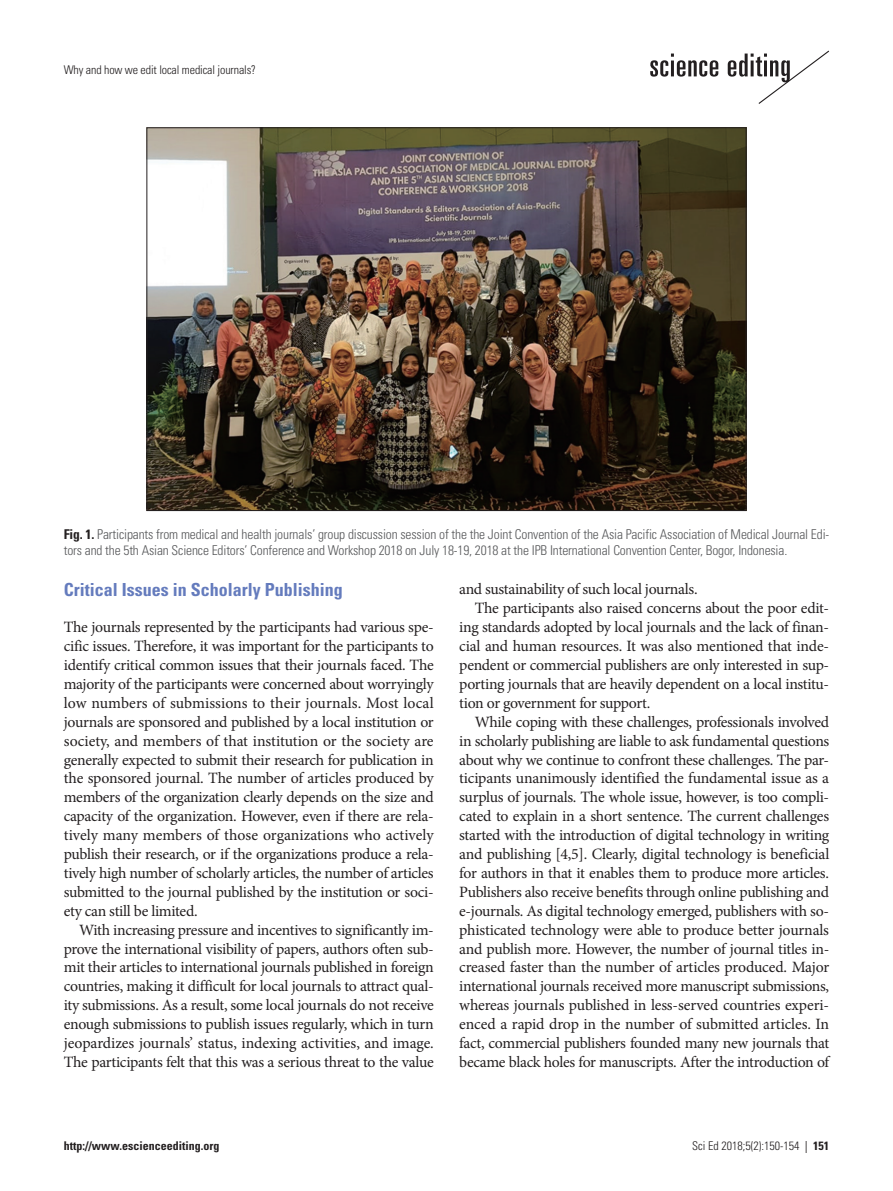
<style>
.page{position:relative;width:893px;height:1191px;background:#fff}
.page>*{position:absolute;margin:0;border:0;box-sizing:border-box;transform-origin:0 0}
.t1{font:700 condensed 18px "Univers LT Std";color:#647bbd}
.t2{font:15.75px/18.9px "Minion Pro";letter-spacing:-.02em;color:#231f20;text-align:justify}
.t3{font:300 condensed 13.5px/16.2px "Univers LT Std";letter-spacing:-.01em;color:#57585a}
.t4{font:300 condensed 12px "Univers LT Std";letter-spacing:-.01em;color:#231f20}
.t5{font:700 condensed 12px "Univers LT Std";color:#231f20}
.s1{font-weight:700;color:#231f20}
.s2{font-weight:400}
.s3{font-weight:700}
</style>
<div class="page">
<svg style="left:650px;top:50px;width:179px;height:54px"></svg>
<img style="left:149px;top:130px;width:595px;height:379px">
<p class="t4" style="left:64px;top:62px;width:194px">Why and how we edit local medical journals?</p>
<p class="t3" style="left:64px;top:526px;width:767px"><span class="s1">Fig. 1.</span> Participants from medical and health journals’ group discussion session of the the Joint Convention of the Asia Pacific Association of Medical Journal Edi&shy;tors and the 5th Asian Science Editors’ Conference and Workshop 2018 on July 18-19, 2018 at the IPB International Convention Center, Bogor, Indonesia.</p>
<p class="t1" style="left:64px;top:579px;width:280px">Critical Issues in Scholarly Publishing</p>
<p class="t2" style="left:64px;top:618px;width:371px">The journals represented by the participants had various spe&shy;cific issues. Therefore, it was important for the participants to identify critical common issues that their journals faced. The majority of the participants were concerned about worryingly low numbers of submissions to their journals. Most local journals are sponsored and published by a local institution or society, and members of that institution or the society are generally expected to submit their research for publication in the sponsored journal. The number of articles produced by members of the organization clearly depends on the size and capacity of the organization. However, even if there are rela&shy;tively many members of those organizations who actively publish their research, or if the organizations produce a rela&shy;tively high number of scholarly articles, the number of articles submitted to the journal published by the institution or soci&shy;ety can still be limited.</p>
<p class="t2" style="left:64px;top:920px;width:372px;text-indent:15px">With increasing pressure and incentives to significantly im&shy;prove the international visibility of papers, authors often sub&shy;mit their articles to international journals published in foreign countries, making it difficult for local journals to attract qual&shy;ity submissions. As a result, some local journals do not receive enough submissions to publish issues regularly, which in turn jeopardizes journals’ status, indexing activities, and image.<br>The participants felt that this was a serious threat to the value</p>
<p class="t2" style="left:459px;top:580px;width:240px">and sustainability of such local journals.</p>
<p class="t2" style="left:475px;top:599px;width:356px">The participants also raised concerns about the poor edit-</p>
<p class="t2" style="left:459px;top:618px;width:371px">ing standards adopted by local journals and the lack of finan-</p>
<p class="t2" style="left:459px;top:636px;width:371px">cial and human resources. It was also mentioned that inde-</p>
<p class="t2" style="left:459px;top:655px;width:371px">pendent or commercial publishers are only interested in sup-</p>
<p class="t2" style="left:459px;top:674px;width:371px">porting journals that are heavily dependent on a local institu-</p>
<p class="t2" style="left:459px;top:693px;width:192px">tion or government for support.</p>
<p class="t2" style="left:475px;top:712px;width:356px">While coping with these challenges, professionals involved</p>
<p class="t2" style="left:459px;top:731px;width:372px">in scholarly publishing are liable to ask fundamental questions</p>
<p class="t2" style="left:459px;top:750px;width:371px">about why we continue to confront these challenges. The par-</p>
<p class="t2" style="left:459px;top:769px;width:371px">ticipants unanimously identified the fundamental issue as a</p>
<p class="t2" style="left:459px;top:788px;width:371px">surplus of journals. The whole issue, however, is too compli-</p>
<p class="t2" style="left:459px;top:807px;width:371px">cated to explain in a short sentence. The current challenges</p>
<p class="t2" style="left:459px;top:825px;width:371px">started with the introduction of digital technology in writing</p>
<p class="t2" style="left:459px;top:844px;width:372px">and publishing [4,5]. Clearly, digital technology is beneficial</p>
<p class="t2" style="left:459px;top:863px;width:371px">for authors in that it enables them to produce more articles.</p>
<p class="t2" style="left:459px;top:882px;width:371px">Publishers also receive benefits through online publishing and</p>
<p class="t2" style="left:459px;top:901px;width:371px">e-journals. As digital technology emerged, publishers with so-</p>
<p class="t2" style="left:459px;top:920px;width:371px">phisticated technology were able to produce better journals</p>
<p class="t2" style="left:459px;top:939px;width:372px">and publish more. However, the number of journal titles in-</p>
<p class="t2" style="left:459px;top:958px;width:372px">creased faster than the number of articles produced. Major</p>
<p class="t2" style="left:459px;top:977px;width:371px">international journals received more manuscript submissions,</p>
<p class="t2" style="left:459px;top:996px;width:371px">whereas journals published in less-served countries experi-</p>
<p class="t2" style="left:459px;top:1014px;width:371px">enced a rapid drop in the number of submitted articles. In</p>
<p class="t2" style="left:459px;top:1033px;width:371px">fact, commercial publishers founded many new journals that</p>
<p class="t2" style="left:459px;top:1052px;width:371px">became black holes for manuscripts. After the introduction of</p>
<p class="t5" style="left:64px;top:1138px;width:157px">http://www.escienceediting.org</p>
<p class="t4" style="left:692px;top:1138px;width:138px">Sci Ed 2018;5(2):150-154 <span class="s2">|</span> <span class="s3">151</span></p>
</div>
